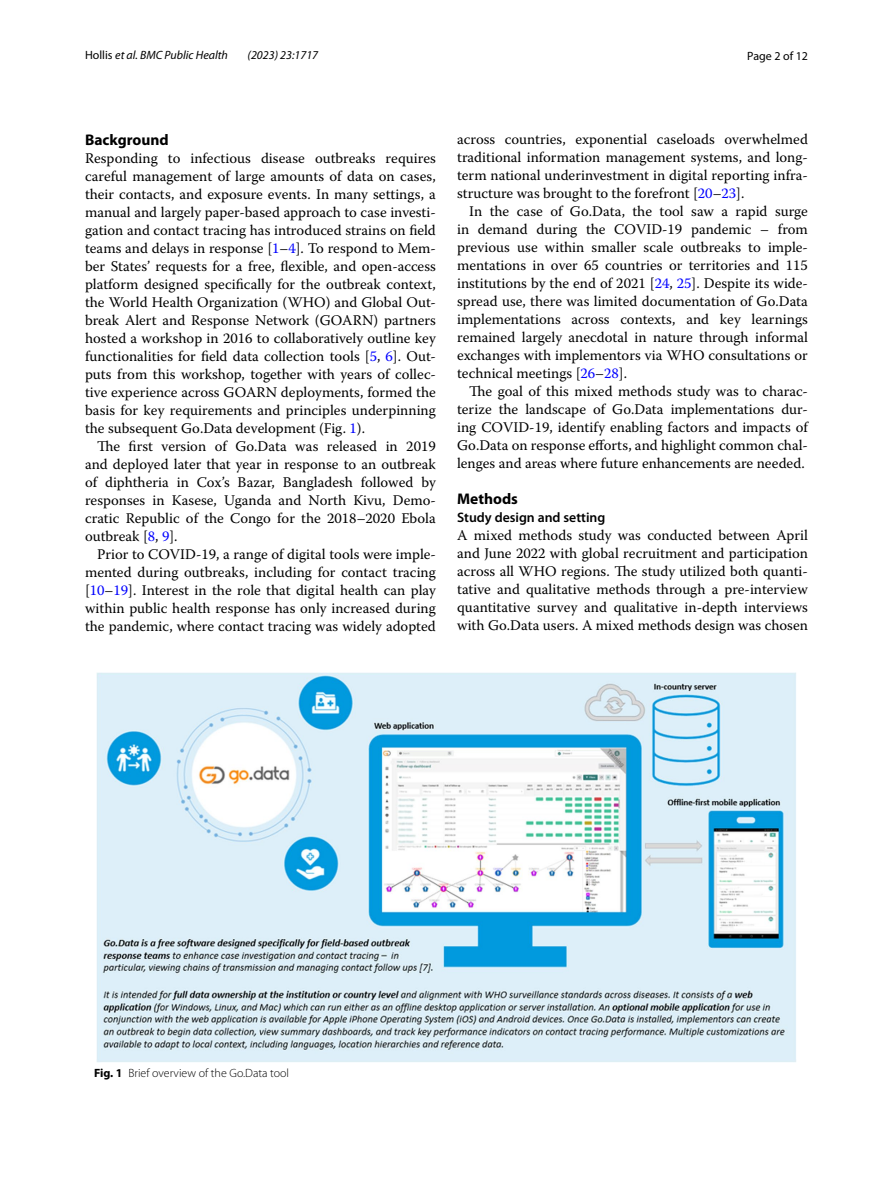
<style>
.page{position:relative;width:893px;height:1187px;background:#fff}
.page>*{position:absolute;margin:0;border:0;box-sizing:border-box;transform-origin:0 0}
.t1{font:700 15.45px "Myriad Pro";color:#000}
.t2{font:14.7px/18px "Warnock Pro";color:#000;text-align:justify}
.t3{font:600 13.8px "Myriad Pro";color:#000}
.t4{font:italic 12px "Myriad Pro";color:#000}
.t5{font:300 12px "Myriad Pro";color:#000}
.t6{font:12px "Myriad Pro";color:#000}
.s1{font-style:normal}
.s2{color:#00f}
.s3{font-weight:700}
</style>
<div class="page">
<img style="left:96px;top:672px;width:700px;height:390px">
<p class="t4" style="left:85px;top:48px;width:144px"><span class="s1">Hollis</span> et al. BMC Public Health</p>
<p class="t4" style="left:248px;top:48px;width:72px">(2023) 23:1717</p>
<p class="t6" style="left:747px;top:48px;width:62px">Page 2 of 12</p>
<p class="t1" style="left:85px;top:129px;width:85px">Background</p>
<p class="t2" style="left:85px;top:148px;width:352px">Responding to infectious disease outbreaks requires careful management of large amounts of data on cases, their contacts, and exposure events. In many settings, a manual and largely paper-based approach to case investi&shy;gation and contact tracing has introduced strains on field teams and delays in response [<span class="s2">1</span>–<span class="s2">4</span>]. To respond to Mem&shy;ber States’ requests for a free, flexible, and open-access platform designed specifically for the outbreak context, the World Health Organization (WHO) and Global Out&shy;break Alert and Response Network (GOARN) partners hosted a workshop in 2016 to collaboratively outline key functionalities for field data collection tools [<span class="s2">5</span>, <span class="s2">6</span>]. Out&shy;puts from this workshop, together with years of collec&shy;tive experience across GOARN deployments, formed the basis for key requirements and principles underpinning the subsequent Go.Data development (Fig. <span class="s2">1</span>).</p>
<p class="t2" style="left:85px;top:436px;width:352px;text-indent:12px">The first version of Go.Data was released in 2019 and deployed later that year in response to an outbreak of diphtheria in Cox’s Bazar, Bangladesh followed by responses in Kasese, Uganda and North Kivu, Demo&shy;cratic Republic of the Congo for the 2018–2020 Ebola outbreak [<span class="s2">8</span>, <span class="s2">9</span>].</p>
<p class="t2" style="left:85px;top:544px;width:352px;text-indent:12px">Prior to COVID-19, a range of digital tools were imple&shy;mented during outbreaks, including for contact tracing [<span class="s2">10</span>–<span class="s2">19</span>]. Interest in the role that digital health can play within public health response has only increased during the pandemic, where contact tracing was widely adopted</p>
<p class="t2" style="left:457px;top:130px;width:352px">across countries, exponential caseloads overwhelmed traditional information management systems, and long&shy;term national underinvestment in digital reporting infra&shy;structure was brought to the forefront [<span class="s2">20</span>–<span class="s2">23</span>].</p>
<p class="t2" style="left:457px;top:202px;width:352px;text-indent:12px">In the case of Go.Data, the tool saw a rapid surge in demand during the COVID-19 pandemic – from previous use within smaller scale outbreaks to imple&shy;mentations in over 65 countries or territories and 115 institutions by the end of 2021 [<span class="s2">24</span>, <span class="s2">25</span>]. Despite its wide&shy;spread use, there was limited documentation of Go.Data implementations across contexts, and key learnings remained largely anecdotal in nature through informal exchanges with implementors via WHO consultations or technical meetings [<span class="s2">26</span>–<span class="s2">28</span>].</p>
<p class="t2" style="left:457px;top:382px;width:352px;text-indent:12px">The goal of this mixed methods study was to charac&shy;terize the landscape of Go.Data implementations dur&shy;ing COVID-19, identify enabling factors and impacts of Go.Data on response efforts, and highlight common chal&shy;lenges and areas where future enhancements are needed.</p>
<p class="t1" style="left:457px;top:488px;width:62px">Methods</p>
<p class="t3" style="left:457px;top:508px;width:150px">Study design and setting</p>
<p class="t2" style="left:457px;top:526px;width:352px">A mixed methods study was conducted between April and June 2022 with global recruitment and participation across all WHO regions. The study utilized both quanti&shy;tative and qualitative methods through a pre-interview quantitative survey and qualitative in-depth interviews with Go.Data users. A mixed methods design was chosen</p>
<p class="t5" style="left:94px;top:1066px;width:197px"><span class="s3">Fig. 1</span> Brief overview of the Go.Data tool</p>
</div>
